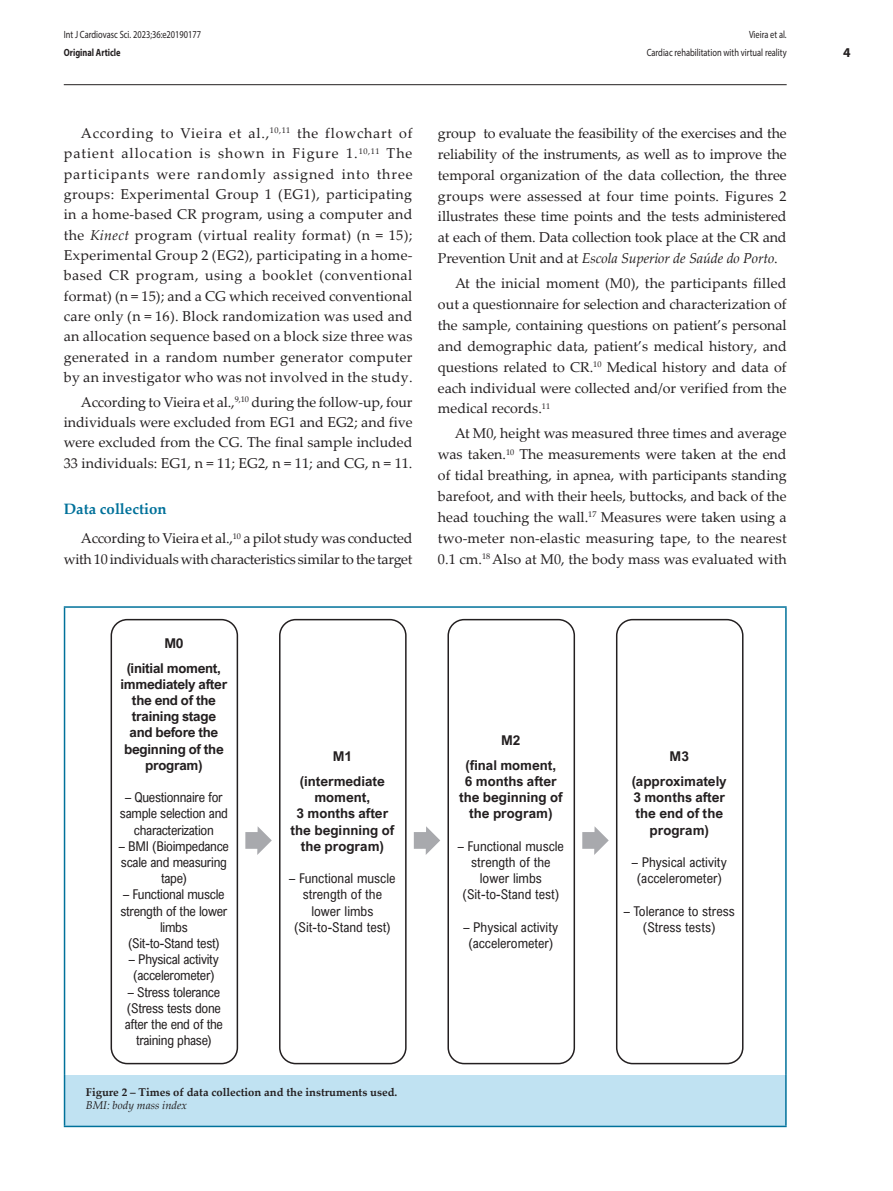
<style>
.page{position:relative;width:893px;height:1191px;background:#fff}
.page>*{position:absolute;margin:0;border:0;box-sizing:border-box;transform-origin:0 0}
._2_-_Sub-titulo{font:700 15px "Palatino Linotype";color:#00719a}
._4_-_Texto-Basico{font:14.25px/20.9px "Palatino Linotype";color:#231f20;text-align:justify}
._4_-_Texto-Basico-2{font:14.25px/20.2px "Palatino Linotype";letter-spacing:-.02em;color:#231f20;text-align:right}
.t1{font:13.5px/16.2px "Arial Nova Cond";letter-spacing:-.02em;color:#231f20;text-align:center}
.t2{font:13.5px/16.2px "Arial Nova Cond";color:#231f20;text-align:center}
.t3{font:700 13.5px/16.2px "Arial Nova";color:#231f20;text-align:center}
.t4{font:700 13.5px/16.2px "Arial Nova";letter-spacing:-.02em;color:#231f20;text-align:center}
.t5{font:700 13.5px "Myriad Pro";color:#231f20}
._7_-_Legenda-figura{font:700 11.25px "Palatino Linotype";color:#231f20}
._4_-_Legenda{font:italic 11.25px "Palatino Linotype";color:#231f20}
.t6{font:10.5px "Myriad Pro";color:#231f20;scale:.8 1}
.t7{font:700 10.5px "Myriad Pro";color:#231f20;scale:.8 1}
.s1{font-style:italic}
</style>
<div class="page">
<div style="left:65px;top:1075px;width:721px;height:51px;background:#c0e2f2"></div>
<hr style="left:64px;top:1075px;width:1px;height:50px;background:#00719a">
<hr style="left:785px;top:1075px;width:2px;height:50px;background:#00719a">
<hr style="left:64px;top:1125px;width:723px;height:2px;background:#00719a">
<hr style="left:64px;top:606px;width:723px;height:2px;background:#00719a">
<hr style="left:64px;top:608px;width:1px;height:467px;background:#00719a">
<hr style="left:785px;top:608px;width:2px;height:467px;background:#00719a">
<hr style="left:64px;top:84px;width:723px;height:1px;background:#231f20">
<div style="left:111px;top:619px;width:127px;height:445px;border:2px solid #231f20;border-radius:16px"></div>
<div style="left:279px;top:619px;width:128px;height:445px;border:2px solid #231f20;border-radius:16px"></div>
<div style="left:447px;top:619px;width:128px;height:445px;border:2px solid #231f20;border-radius:16px"></div>
<div style="left:616px;top:619px;width:127px;height:445px;border:2px solid #231f20;border-radius:16px"></div>
<svg style="left:245px;top:826px;width:27px;height:29px"></svg>
<svg style="left:414px;top:826px;width:26px;height:29px"></svg>
<svg style="left:582px;top:826px;width:27px;height:29px"></svg>
<p class="t6" style="left:64px;top:28px;width:173px">Int J Cardiovasc Sci. 2023;36:e20190177</p>
<p class="t6" style="left:749px;top:28px;width:49px">Vieira et al.</p>
<p class="t7" style="left:64px;top:45px;width:73px">Original Article</p>
<p class="t6" style="left:647px;top:46px;width:176px">Cardiac rehabilitation with virtual reality</p>
<p class="_4_-_Texto-Basico" style="left:64px;top:122px;width:350px;line-height:20.2px;text-indent:17px">According to Vieira et al.,<sup>10,11</sup> the flowchart of patient allocation is shown in Figure 1.<sup>10,11</sup> The participants were randomly assigned into three groups: Experimental Group 1 (EG1), participating in a home-based CR program, using a computer and the <span class="s1">Kinect</span> program (virtual reality format) (n = 15); Experimental Group 2 (EG2), participating in a home&shy;based CR program, using a booklet (conventional format) (n = 15); and a CG which received conventional care only (n = 16). Block randomization was used and an allocation sequence based on a block size three was generated in a random number generator computer by an investigator who was not involved in the study.</p>
<p class="_4_-_Texto-Basico" style="left:64px;top:391px;width:350px;line-height:20.2px;text-indent:17px">According to Vieira et al.,<sup>9,10</sup> during the follow-up, four individuals were excluded from EG1 and EG2; and five were excluded from the CG. The final sample included 33 individuals: EG1, n = 11; EG2, n = 11; and CG, n = 11.</p>
<p class="_2_-_Sub-titulo" style="left:64px;top:498px;width:104px">Data collection</p>
<p class="_4_-_Texto-Basico-2" style="left:64px;top:528px;width:350px">According to Vieira et al.,<sup>10</sup> a pilot study was conducted with 10 individuals with characteristics similar to the target</p>
<p class="_4_-_Texto-Basico" style="left:438px;top:122px;width:350px">group to evaluate the feasibility of the exercises and the reliability of the instruments, as well as to improve the temporal organization of the data collection, the three groups were assessed at four time points. Figures 2 illustrates these time points and the tests administered at each of them. Data collection took place at the CR and Prevention Unit and at <span class="s1">Escola Superior de Saúde do Porto</span>.</p>
<p class="_4_-_Texto-Basico" style="left:438px;top:272px;width:350px;text-indent:17px">At the inicial moment (M0), the participants filled out a questionnaire for selection and characterization of the sample, containing questions on patient’s personal and demographic data, patient’s medical history, and questions related to CR.<sup>10</sup> Medical history and data of each individual were collected and/or verified from the medical records.<sup>11</sup></p>
<p class="_4_-_Texto-Basico" style="left:438px;top:422px;width:350px;text-indent:17px">At M0, height was measured three times and average was taken.<sup>10</sup> The measurements were taken at the end of tidal breathing, in apnea, with participants standing barefoot, and with their heels, buttocks, and back of the head touching the wall.<sup>17</sup> Measures were taken using a two-meter non-elastic measuring tape, to the nearest 0.1 cm.<sup>18</sup> Also at M0, the body mass was evaluated with</p>
<p class="t3" style="left:164px;top:635px;width:21px">M0</p>
<p class="t4" style="left:121px;top:659px;width:108px">(initial moment, immediately after the end of the training stage and before the beginning of the program)</p>
<p class="t1" style="left:120px;top:789px;width:110px">– Questionnaire for sample selection and characterization</p>
<p class="t1" style="left:119px;top:837px;width:112px">– BMI (Bioimpedance scale and measuring tape)</p>
<p class="t1" style="left:120px;top:886px;width:109px">– Functional muscle strength of the lower limbs<br>(Sit-to-Stand test)</p>
<p class="t1" style="left:129px;top:951px;width:92px">– Physical activity (accelerometer)</p>
<p class="t1" style="left:128px;top:983px;width:94px">– Stress tolerance</p>
<p class="t1" style="left:125px;top:999px;width:100px">(Stress tests done after the end of the training phase)</p>
<p class="t3" style="left:333px;top:748px;width:21px">M1</p>
<p class="t3" style="left:291px;top:773px;width:105px">(intermediate moment,<br>3 months after the beginning of the program)</p>
<p class="t2" style="left:289px;top:870px;width:108px">– Functional muscle strength of the lower limbs (Sit-to-Stand test)</p>
<p class="_7_-_Legenda-figura" style="left:86px;top:1084px;width:313px">Figure 2 – Times of data collection and the instruments used.</p>
<p class="_4_-_Legenda" style="left:86px;top:1097px;width:103px">BMI: body mass index</p>
<p class="t3" style="left:501px;top:732px;width:21px">M2</p>
<p class="t3" style="left:459px;top:757px;width:105px">(final moment,<br>6 months after the beginning of the program)</p>
<p class="t2" style="left:458px;top:837px;width:108px">– Functional muscle strength of the lower limbs (Sit-to-Stand test)</p>
<p class="t2" style="left:463px;top:918px;width:96px">– Physical activity (accelerometer)</p>
<p class="t3" style="left:670px;top:748px;width:21px">M3</p>
<p class="t3" style="left:632px;top:773px;width:96px">(approximately<br>3 months after the end of the program)</p>
<p class="t2" style="left:632px;top:854px;width:96px">– Physical activity (accelerometer)</p>
<p class="t2" style="left:624px;top:902px;width:112px">– Tolerance to stress (Stress tests)</p>
<p class="t5" style="left:843px;top:44px;width:9px">4</p>
</div>
